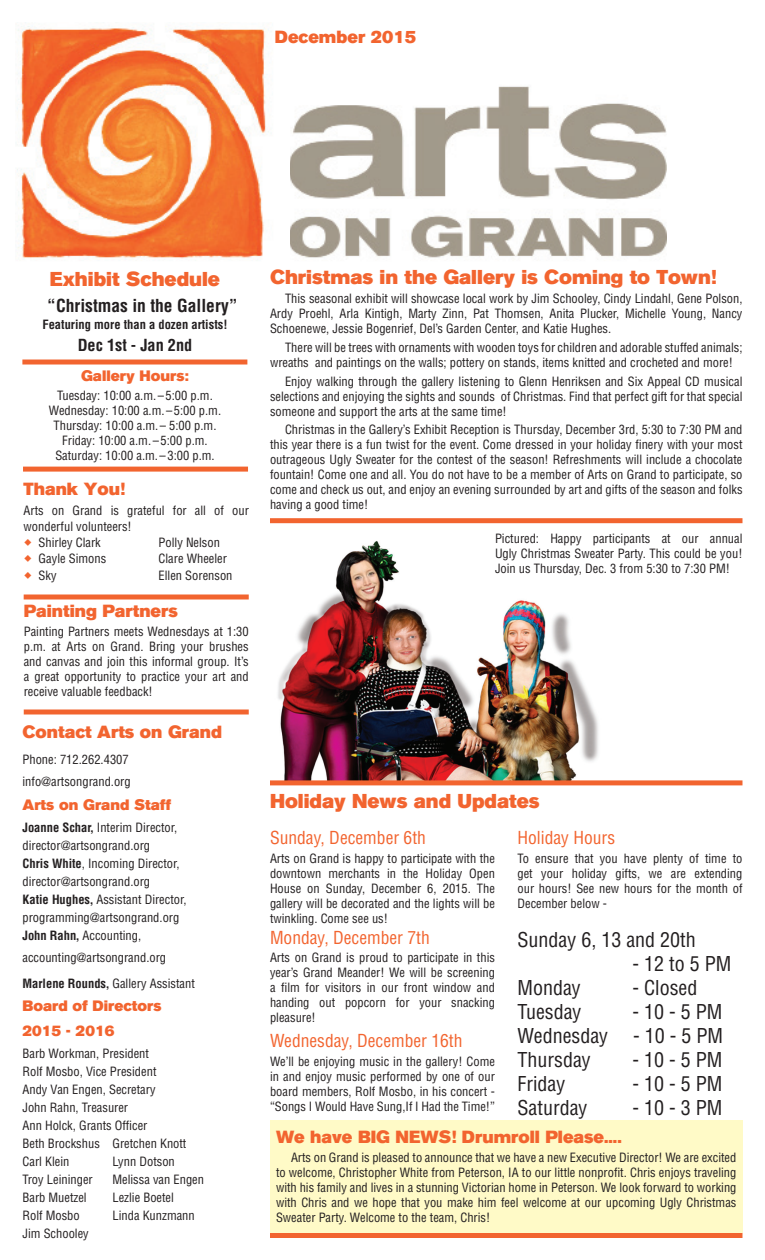
<style>
.page{position:relative;width:765px;height:1260px;background:#fff}
.page>*{position:absolute;margin:0;border:0;box-sizing:border-box;transform-origin:0 0}
.t1{font:condensed 20px "Helvetica";color:#231f20}
.t2{font:20px "Akzidenz Grotesk BE Super";color:#f2642f}
.t3{font:17.5px "Akzidenz Grotesk BE Super";color:#f2642f}
.t4{font:condensed 17.5px "Helvetica";color:#f2642f}
.t5{font:700 condensed 17.5px "Helvetica";color:#231f20}
.t6{font:700 condensed 16.25px "Helvetica";color:#231f20}
.t7{font:15px/24.8px "Akzidenz Grotesk BE Super";color:#f2642f}
.t8{font:condensed 12.5px/15px "Helvetica";color:#231f20;text-align:justify}
.t9{font:700 condensed 12.5px "Helvetica";color:#231f20}
.s1{font-weight:700}
</style>
<div class="page">
<img style="left:270px;top:523px;width:393px;height:257px">
<div style="left:22px;top:360px;width:225px;height:5px;background:#f2642f"></div>
<img style="left:290px;top:86px;width:376px;height:172px">
<img style="left:17px;top:22px;width:252px;height:237px">
<div style="left:23px;top:467px;width:225px;height:5px;background:#f2642f"></div>
<div style="left:270px;top:1233px;width:472px;height:5px;background:#f2642f"></div>
<div style="left:24px;top:710px;width:225px;height:5px;background:#f2642f"></div>
<div style="left:270px;top:1120px;width:472px;height:113px;background:#fffac7"></div>
<div style="left:24px;top:594px;width:225px;height:5px;background:#f2642f"></div>
<div style="left:270px;top:518px;width:472px;height:5px;background:#f2642f"></div>
<div style="left:270px;top:780px;width:472px;height:5px;background:#f2642f"></div>
<h2 class="t3" style="left:275px;top:27px;width:143px">December 2015</h2>
<h1 class="t2" style="left:50px;top:267px;width:172px">Exhibit Schedule</h1>
<h2 class="t5" style="left:47px;top:295px;width:192px">“Christmas in the Gallery”</h2>
<p class="t9" style="left:42px;top:317px;width:187px">Featuring more than a dozen artists!</p>
<h3 class="t6" style="left:78px;top:335px;width:116px">Dec 1st - Jan 2nd</h3>
<p class="t7" style="left:81px;top:364px;width:109px">Gallery Hours:</p>
<p class="t8" style="left:49px;top:388px;width:174px;text-align:center">Tuesday: 10:00 a.m. – 5:00 p.m.<br>Wednesday: 10:00 a.m. – 5:00 p.m.<br>Thursday: 10:00 a.m.– 5:00 p.m.<br>Friday: 10:00 a.m. –5:00 p.m.<br>Saturday: 10:00 a.m.–3:00 p.m.</p>
<h2 class="t3" style="left:24px;top:479px;width:103px">Thank You!</h2>
<p class="t8" style="left:24px;top:503px;width:227px">Arts on Grand is grateful for all of our</p>
<p class="t8" style="left:24px;top:519px;width:110px">wonderful volunteers!</p>
<p class="t8" style="left:39px;top:535px;width:64px">Shirley Clark</p>
<p class="t8" style="left:159px;top:535px;width:63px">Polly Nelson</p>
<p class="t8" style="left:39px;top:551px;width:69px">Gayle Simons</p>
<p class="t8" style="left:159px;top:551px;width:70px">Clare Wheeler</p>
<p class="t8" style="left:39px;top:567px;width:20px">Sky</p>
<p class="t8" style="left:159px;top:567px;width:75px">Ellen Sorenson</p>
<h2 class="t3" style="left:24px;top:601px;width:156px">Painting Partners</h2>
<p class="t8" style="left:24px;top:624px;width:227px">Painting Partners meets Wednesdays at 1:30 p.m. at Arts on Grand. Bring your brushes and canvas and join this informal group. It’s a great opportunity to practice your art and receive valuable feedback!</p>
<h2 class="t3" style="left:22px;top:722px;width:201px">Contact Arts on Grand</h2>
<p class="t8" style="left:22px;top:748px;width:110px;line-height:21.8px">Phone: 712.262.4307 info@artsongrand.org</p>
<p class="t7" style="left:22px;top:793px;width:150px">Arts on Grand Staff</p>
<p class="t8" style="left:22px;top:818px;width:165px;line-height:18px;text-align:left"><span class="s1">Joanne Schar,</span> Interim Director, director@artsongrand.org<br><span class="s1">Chris White</span>, Incoming Director, director@artsongrand.org<br><span class="s1">Katie Hughes,</span> Assistant Director, programming@artsongrand.org<br><span class="s1">John Rahn,</span> Accounting,</p>
<p class="t8" style="left:22px;top:944px;width:174px;line-height:26px">accounting@artsongrand.org<br><span class="s1">Marlene Rounds,</span> Gallery Assistant</p>
<p class="t7" style="left:22px;top:994px;width:141px">Board of Directors<br>2015 - 2016</p>
<p class="t8" style="left:22px;top:1044px;width:165px;line-height:18px;text-align:left">Barb Workman, President<br>Rolf Mosbo, Vice President<br>Andy Van Engen, Secretary<br>John Rahn, Treasurer<br>Ann Holck, Grants Officer<br>Beth Brockshus Gretchen Knott<br>Carl Klein</p>
<p class="t8" style="left:112px;top:1154px;width:64px">Lynn Dotson</p>
<p class="t8" style="left:22px;top:1172px;width:72px">Troy Leininger</p>
<p class="t8" style="left:112px;top:1172px;width:93px">Melissa van Engen</p>
<p class="t8" style="left:22px;top:1190px;width:66px">Barb Muetzel</p>
<p class="t8" style="left:112px;top:1190px;width:63px">Lezlie Boetel</p>
<p class="t8" style="left:22px;top:1208px;width:59px">Rolf Mosbo</p>
<p class="t8" style="left:112px;top:1208px;width:84px">Linda Kunzmann</p>
<p class="t8" style="left:22px;top:1226px;width:68px">Jim Schooley</p>
<h1 class="t2" style="left:270px;top:266px;width:448px">Christmas in the Gallery is Coming to Town!</h1>
<p class="t8" style="left:270px;top:291px;width:474px;text-indent:15px">This seasonal exhibit will showcase local work by Jim Schooley, Cindy Lindahl, Gene Polson, Ardy Proehl, Arla Kintigh, Marty Zinn, Pat Thomsen, Anita Plucker, Michelle Young, Nancy Schoenewe, Jessie Bogenrief, Del’s Garden Center, and Katie Hughes.</p>
<p class="t8" style="left:270px;top:340px;width:474px;text-indent:15px">There will be trees with ornaments with wooden toys for children and adorable stuffed animals; wreaths and paintings on the walls; pottery on stands, items knitted and crocheted and more!</p>
<p class="t8" style="left:270px;top:373px;width:474px;text-indent:15px">Enjoy walking through the gallery listening to Glenn Henriksen and Six Appeal CD musical selections and enjoying the sights and sounds of Christmas. Find that perfect gift for that special someone and support the arts at the same time!</p>
<p class="t8" style="left:270px;top:422px;width:474px;text-indent:15px">Christmas in the Gallery’s Exhibit Reception is Thursday, December 3rd, 5:30 to 7:30 PM and this year there is a fun twist for the event. Come dressed in your holiday finery with your most outrageous Ugly Sweater for the contest of the season! Refreshments will include a chocolate fountain! Come one and all. You do not have to be a member of Arts on Grand to participate, so come and check us out, and enjoy an evening surrounded by art and gifts of the season and folks having a good time!</p>
<p class="t8" style="left:495px;top:531px;width:249px">Pictured: Happy participants at our annual Ugly Christmas Sweater Party. This could be you!<br>Join us Thursday, Dec. 3 from 5:30 to 7:30 PM!</p>
<h1 class="t2" style="left:270px;top:789px;width:271px">Holiday News and Updates</h1>
<h2 class="t4" style="left:270px;top:826px;width:158px">Sunday, December 6th</h2>
<p class="t8" style="left:270px;top:850px;width:227px">Arts on Grand is happy to participate with the downtown merchants in the Holiday Open House on Sunday, December 6, 2015. The gallery will be decorated and the lights will be twinkling. Come see us!</p>
<h2 class="t4" style="left:270px;top:926px;width:161px">Monday, December 7th</h2>
<p class="t8" style="left:270px;top:950px;width:227px">Arts on Grand is proud to participate in this year’s Grand Meander! We will be screening a film for visitors in our front window and handing out popcorn for your snacking pleasure!</p>
<h2 class="t4" style="left:270px;top:1030px;width:194px">Wednesday, December 16th</h2>
<p class="t8" style="left:270px;top:1053px;width:227px">We’ll be enjoying music in the gallery! Come in and enjoy music performed by one of our board members, Rolf Mosbo, in his concert - “Songs I Would Have Sung,If I Had the Time!”</p>
<h2 class="t4" style="left:518px;top:826px;width:99px">Holiday Hours</h2>
<p class="t8" style="left:518px;top:850px;width:227px">To ensure that you have plenty of time to get your holiday gifts, we are extending our hours! See new hours for the month of December below -</p>
<h1 class="t1" style="left:518px;top:927px;width:180px">Sunday 6, 13 and 20th</h1>
<h1 class="t1" style="left:632px;top:951px;width:100px">- 12 to 5 PM</h1>
<h1 class="t1" style="left:518px;top:975px;width:65px">Monday</h1>
<h1 class="t1" style="left:632px;top:975px;width:66px">- Closed</h1>
<h1 class="t1" style="left:518px;top:999px;width:66px">Tuesday</h1>
<h1 class="t1" style="left:632px;top:999px;width:91px">- 10 - 5 PM</h1>
<h1 class="t1" style="left:518px;top:1023px;width:92px">Wednesday</h1>
<h1 class="t1" style="left:633px;top:1023px;width:91px">- 10 - 5 PM</h1>
<h1 class="t1" style="left:518px;top:1047px;width:75px">Thursday</h1>
<h1 class="t1" style="left:632px;top:1047px;width:91px">- 10 - 5 PM</h1>
<h1 class="t1" style="left:518px;top:1071px;width:49px">Friday</h1>
<h1 class="t1" style="left:632px;top:1071px;width:91px">- 10 - 5 PM</h1>
<h1 class="t1" style="left:518px;top:1095px;width:71px">Saturday</h1>
<h1 class="t1" style="left:632px;top:1095px;width:91px">- 10 - 3 PM</h1>
<h2 class="t3" style="left:276px;top:1127px;width:347px">We have BIG NEWS! Drumroll Please....</h2>
<p class="t8" style="left:276px;top:1150px;width:462px;text-indent:15px">Arts on Grand is pleased to announce that we have a new Executive Director! We are excited to welcome, Christopher White from Peterson, IA to our little nonprofit. Chris enjoys traveling with his family and lives in a stunning Victorian home in Peterson. We look forward to working with Chris and we hope that you make him feel welcome at our upcoming Ugly Christmas Sweater Party. Welcome to the team, Chris!</p>
</div>
